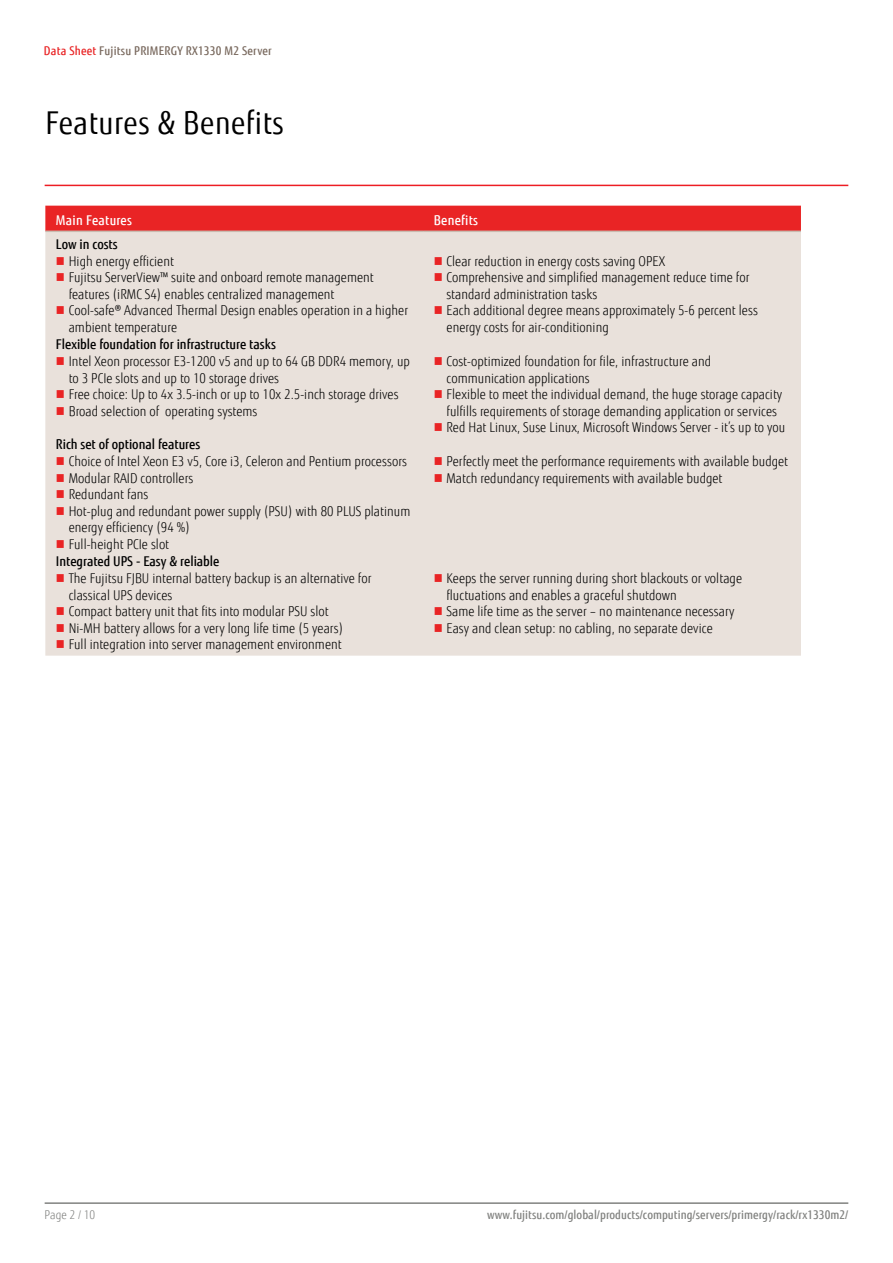
<style>
.page{position:relative;width:893px;height:1263px;background:#fff}
.page>*{position:absolute;margin:0;border:0;box-sizing:border-box;transform-origin:0 0}
.t1{font:31.5px "Fujitsu Sans";letter-spacing:.02em;color:#000;scale:.9 1}
.t2{font:300 13.5px/16.5px "Fujitsu Sans";letter-spacing:.005em;color:#000;scale:.9 1}
.t3{font:500 13.5px "Fujitsu Sans";color:#000;scale:.9 1}
.t4{font:500 13.5px "Fujitsu Sans";letter-spacing:.02em;color:#fff;scale:.9 1}
.t5{font:500 12px "Fujitsu Sans";letter-spacing:.005em;color:#818280;scale:.9 1}
.t6{font:500 12px "Fujitsu Sans";letter-spacing:.02em;color:#79695e;scale:.9 1}
.t7{font:300 12px "Fujitsu Sans";letter-spacing:.005em;color:#818280;scale:.9 1}
.s1{color:#e92425}
</style>
<div class="page">
<hr style="left:45px;top:1202px;width:803px;height:2px;background:#818280">
<div style="left:45px;top:206px;width:756px;height:25px;background:#e92425"></div>
<div style="left:45px;top:232px;width:756px;height:424px;background:#e9e1db"></div>
<hr style="left:45px;top:231px;width:378px;height:1px;background:#c9bbb0">
<hr style="left:423px;top:231px;width:378px;height:1px;background:#c9bbb0">
<hr style="left:45px;top:185px;width:803px;height:1px;background:#ed1d24">
<svg style="left:57px;top:257px;width:7px;height:8px"></svg>
<svg style="left:57px;top:273px;width:7px;height:8px"></svg>
<svg style="left:57px;top:306px;width:7px;height:8px"></svg>
<svg style="left:435px;top:257px;width:7px;height:8px"></svg>
<svg style="left:435px;top:273px;width:7px;height:8px"></svg>
<svg style="left:435px;top:306px;width:7px;height:8px"></svg>
<svg style="left:57px;top:357px;width:7px;height:8px"></svg>
<svg style="left:57px;top:390px;width:7px;height:8px"></svg>
<svg style="left:57px;top:407px;width:7px;height:7px"></svg>
<svg style="left:435px;top:357px;width:7px;height:8px"></svg>
<svg style="left:435px;top:390px;width:7px;height:8px"></svg>
<svg style="left:435px;top:423px;width:7px;height:8px"></svg>
<svg style="left:57px;top:457px;width:7px;height:8px"></svg>
<svg style="left:57px;top:474px;width:7px;height:8px"></svg>
<svg style="left:57px;top:490px;width:7px;height:8px"></svg>
<svg style="left:57px;top:507px;width:7px;height:8px"></svg>
<svg style="left:57px;top:540px;width:7px;height:8px"></svg>
<svg style="left:435px;top:457px;width:7px;height:8px"></svg>
<svg style="left:435px;top:474px;width:7px;height:8px"></svg>
<svg style="left:57px;top:574px;width:7px;height:8px"></svg>
<svg style="left:57px;top:607px;width:7px;height:8px"></svg>
<svg style="left:57px;top:624px;width:7px;height:8px"></svg>
<svg style="left:57px;top:640px;width:7px;height:8px"></svg>
<svg style="left:435px;top:574px;width:7px;height:8px"></svg>
<svg style="left:435px;top:607px;width:7px;height:8px"></svg>
<svg style="left:435px;top:624px;width:7px;height:8px"></svg>
<p class="t6" style="left:44px;top:43px;width:255px"><span class="s1">Data Sheet</span> Fujitsu PRIMERGY RX1330 M2 Server</p>
<h1 class="t1" style="left:45px;top:104px;width:267px">Features &amp; Benefits</h1>
<p class="t4" style="left:56px;top:212px;width:86px">Main Features</p>
<p class="t4" style="left:434px;top:212px;width:51px">Benefits</p>
<p class="t3" style="left:56px;top:235px;width:70px">Low in costs</p>
<p class="t2" style="left:69px;top:253px;width:379px">High energy efficient<br>Fujitsu ServerView™ suite and onboard remote management features (iRMC S4) enables centralized management<br>Cool-safe® Advanced Thermal Design enables operation in a higher ambient temperature</p>
<p class="t2" style="left:447px;top:253px;width:347px">Clear reduction in energy costs saving OPEX<br>Comprehensive and simplified management reduce time for standard administration tasks<br>Each additional degree means approximately 5-6 percent less energy costs for air-conditioning</p>
<p class="t3" style="left:56px;top:336px;width:246px">Flexible foundation for infrastructure tasks</p>
<p class="t2" style="left:69px;top:353px;width:381px">Intel Xeon processor E3-1200 v5 and up to 64 GB DDR4 memory, up to 3 PCIe slots and up to 10 storage drives<br>Free choice: Up to 4x 3.5-inch or up to 10x 2.5-inch storage drives Broad selection of operating systems</p>
<p class="t2" style="left:447px;top:353px;width:378px">Cost-optimized foundation for file, infrastructure and communication applications<br>Flexible to meet the individual demand, the huge storage capacity fulfills requirements of storage demanding application or services Red Hat Linux, Suse Linux, Microsoft Windows Server - it’s up to you</p>
<p class="t3" style="left:56px;top:436px;width:162px">Rich set of optional features</p>
<p class="t2" style="left:69px;top:453px;width:381px">Choice of Intel Xeon E3 v5, Core i3, Celeron and Pentium processors Modular RAID controllers<br>Redundant fans<br>Hot-plug and redundant power supply (PSU) with 80 PLUS platinum energy efficiency (94 %)<br>Full-height PCIe slot</p>
<p class="t2" style="left:447px;top:453px;width:381px">Perfectly meet the performance requirements with available budget<br>Match redundancy requirements with available budget</p>
<p class="t3" style="left:56px;top:553px;width:183px">Integrated UPS - Easy &amp; reliable</p>
<p class="t2" style="left:69px;top:570px;width:338px">The Fujitsu FJBU internal battery backup is an alternative for classical UPS devices<br>Compact battery unit that fits into modular PSU slot<br>Ni-MH battery allows for a very long life time (5 years)<br>Full integration into server management environment</p>
<p class="t2" style="left:447px;top:570px;width:330px">Keeps the server running during short blackouts or voltage fluctuations and enables a graceful shutdown<br>Same life time as the server – no maintenance necessary Easy and clean setup: no cabling, no separate device</p>
<p class="t7" style="left:45px;top:1208px;width:58px">Page 2 / 10</p>
<p class="t5" style="left:487px;top:1208px;width:403px">www.fujitsu.com/global/products/computing/servers/primergy/rack/rx1330m2/</p>
</div>
